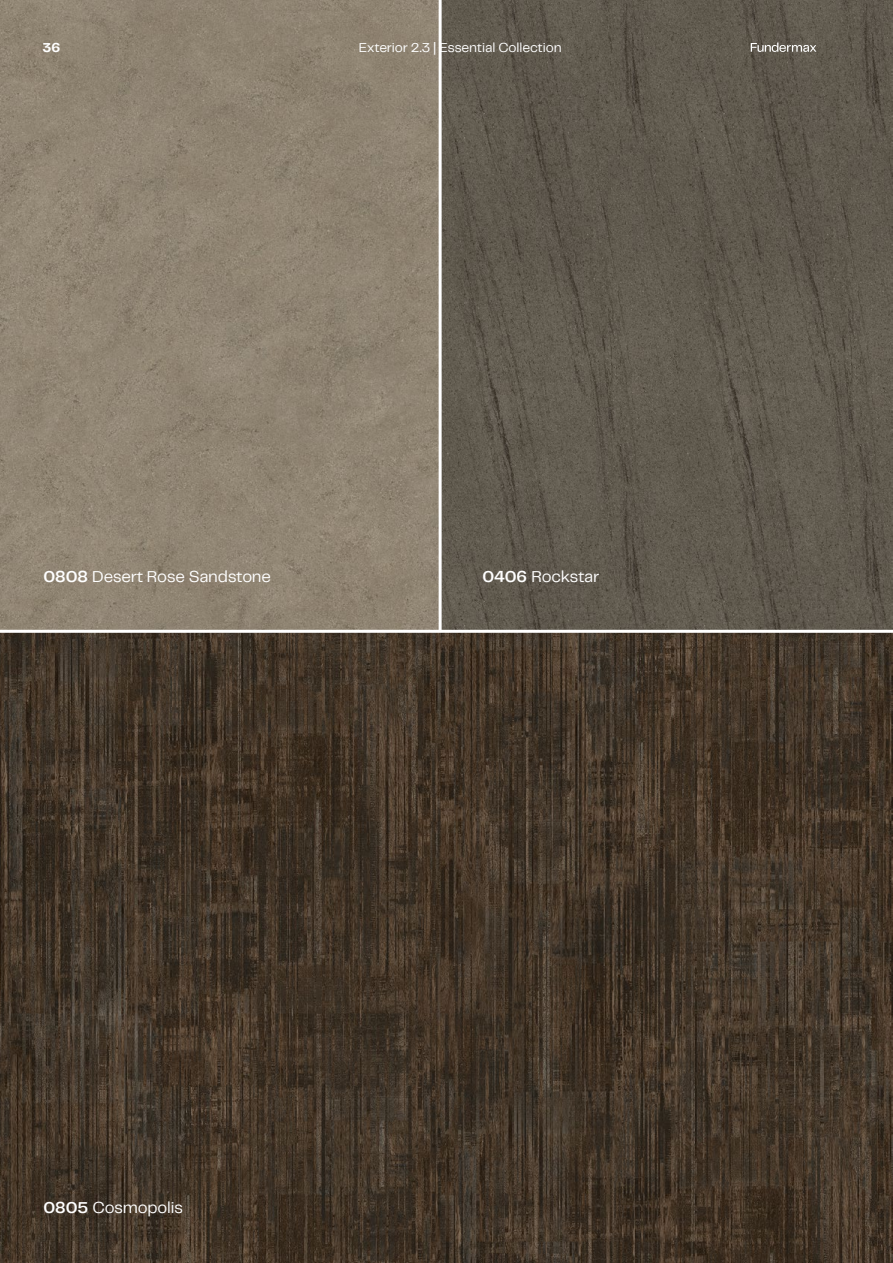
<style>
.page{position:relative;width:893px;height:1263px;background:#fff}
.page>*{position:absolute;margin:0;border:0;box-sizing:border-box;transform-origin:0 0}
.t1{font:16.5px "Telegraf";letter-spacing:-.01em;color:#fff}
.t2{font:13.5px "Telegraf";letter-spacing:-.01em;color:#fff}
.t3{font:700 13.5px "Telegraf";color:#fff}
.s1{font-weight:600}
</style>
<div class="page">
<img style="left:0;top:0;width:893px;height:1263px">
<hr style="left:439px;top:0;width:3px;height:631px;background:#fff">
<hr style="left:0;top:630px;width:893px;height:3px;background:#fff">
<svg style="left:751px;top:43px;width:65px;height:9px"></svg>
<p class="t3" style="left:43px;top:38px;width:19px">36</p>
<p class="t2" style="left:359px;top:38px;width:204px">Exterior 2.3 | Essential Collection</p>
<p class="t1" style="left:43px;top:565px;width:229px"><span class="s1">0808</span> Desert Rose Sandstone</p>
<p class="t1" style="left:483px;top:565px;width:118px"><span class="s1">0406</span> Rockstar</p>
<p class="t1" style="left:43px;top:1197px;width:141px"><span class="s1">0805</span> Cosmopolis</p>
</div>
